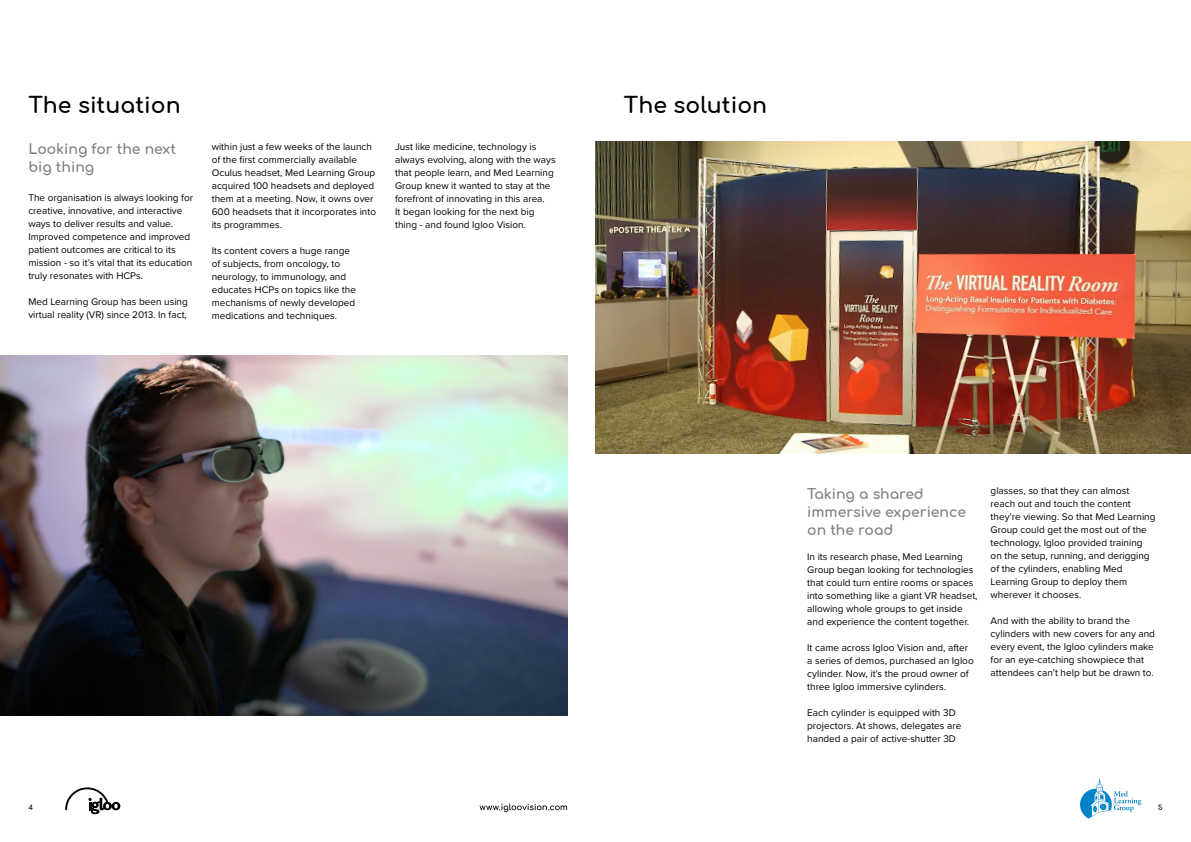
<style>
.page{position:relative;width:1191px;height:842px;background:#fff}
.page>*{position:absolute;margin:0;border:0;box-sizing:border-box;transform-origin:0 0}
.t1{font:700 22px "Comfortaa";color:#000}
.t2{font:700 14px/18px "Comfortaa";color:#818081}
.t3{font:10px/13px "Proxima Nova";color:#000}
.t4{font:700 7px "Comfortaa";color:#000}
</style>
<div class="page">
<img style="left:0;top:356px;width:567px;height:359px">
<svg style="left:479px;top:803px;width:88px;height:9px"></svg>
<svg style="left:65px;top:787px;width:55px;height:27px"></svg>
<svg style="left:1080px;top:779px;width:61px;height:40px"></svg>
<img style="left:595px;top:142px;width:596px;height:312px">
<h1 class="t1" style="left:28px;top:85px;width:154px">The situation</h1>
<h2 class="t2" style="left:28px;top:138px;width:149px">Looking for the next big thing</h2>
<p class="t3" style="left:28px;top:191px;width:166px">The organisation is always looking for creative, innovative, and interactive ways to deliver results and value.<br>Improved competence and improved patient outcomes are critical to its mission - so it’s vital that its education truly resonates with HCPs.</p>
<p class="t3" style="left:28px;top:295px;width:161px">Med Learning Group has been using virtual reality (VR) since 2013. In fact,</p>
<p class="t3" style="left:212px;top:139px;width:166px">within just a few weeks of the launch of the first commercially available Oculus headset, Med Learning Group acquired 100 headsets and deployed them at a meeting. Now, it owns over 600 headsets that it incorporates into its programmes.</p>
<p class="t3" style="left:212px;top:243px;width:146px">Its content covers a huge range of subjects, from oncology, to neurology, to immunology, and educates HCPs on topics like the mechanisms of newly developed medications and techniques.</p>
<p class="t3" style="left:395px;top:139px;width:162px">Just like medicine, technology is always evolving, along with the ways that people learn, and Med Learning Group knew it wanted to stay at the forefront of innovating in this area.<br>It began looking for the next big thing - and found Igloo Vision.</p>
<h1 class="t1" style="left:624px;top:85px;width:145px">The solution</h1>
<h2 class="t2" style="left:807px;top:483px;width:160px">Taking a shared immersive experience on the road</h2>
<p class="t3" style="left:807px;top:549px;width:172px">In its research phase, Med Learning Group began looking for technologies that could turn entire rooms or spaces into something like a giant VR headset, allowing whole groups to get inside and experience the content together.</p>
<p class="t3" style="left:807px;top:640px;width:168px">It came across Igloo Vision and, after a series of demos, purchased an Igloo cylinder. Now, it’s the proud owner of three Igloo immersive cylinders.</p>
<p class="t3" style="left:807px;top:705px;width:156px">Each cylinder is equipped with 3D projectors. At shows, delegates are handed a pair of active-shutter 3D</p>
<p class="t3" style="left:990px;top:484px;width:166px">glasses, so that they can almost reach out and touch the content they’re viewing. So that Med Learning<br>Group could get the most out of the technology, Igloo provided training on the setup, running, and derigging of the cylinders, enabling Med<br>Learning Group to deploy them wherever it chooses.</p>
<p class="t3" style="left:990px;top:614px;width:166px">And with the ability to brand the cylinders with new covers for any and every event, the Igloo cylinders make for an eye-catching showpiece that attendees can’t help but be drawn to.</p>
<p class="t4" style="left:28px;top:801px;width:6px">4</p>
<p class="t4" style="left:1158px;top:801px;width:6px">5</p>
</div>
